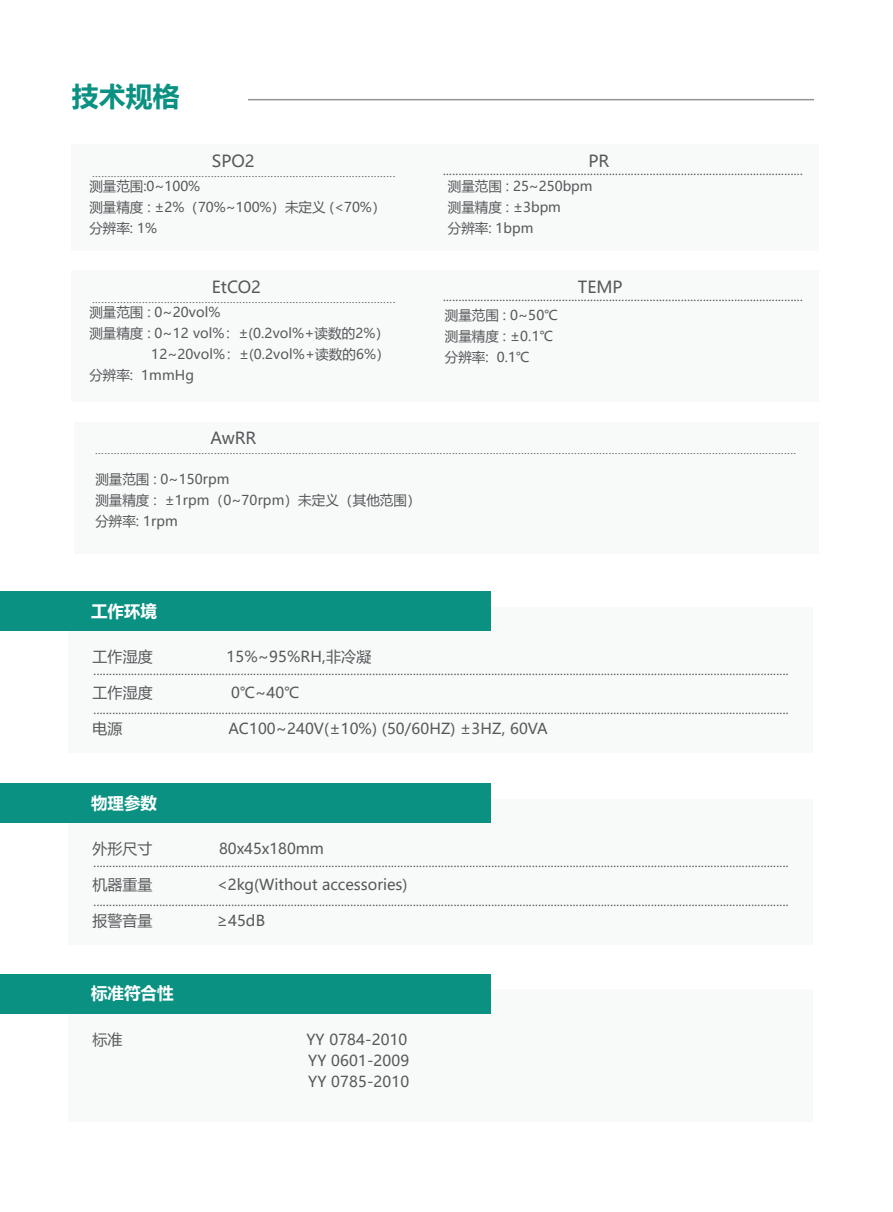
<style>
.page{position:relative;width:893px;height:1212px;background:#fff}
.page>*{position:absolute;margin:0;border:0;box-sizing:border-box;transform-origin:0 0}
.t1{font:700 27px "Microsoft Ya Hei";color:#0a9182}
.t2{font:300 18px/39px "Myriad Pro";color:#57585a}
.t3{font:16.5px "Microsoft Ya Hei";color:#57585a}
.t4{font:700 16.5px "Microsoft Ya Hei";color:#fff}
.t5{font:15px/21px "Microsoft Ya Hei";letter-spacing:.01em;color:#57585a}
.t6{font:13.5px/21px "Microsoft Ya Hei";color:#57585a}
.t7{font:300 11.85px "Myriad Pro";color:#57585a;scale:1.51 1}
</style>
<div class="page">
<hr style="left:248px;top:99px;width:566px;height:1px;background:#939598">
<div style="left:69px;top:607px;width:744px;height:146px;background:#f2f3f4"></div>
<div style="left:0;top:592px;width:490px;height:39px;background:#0a9182"></div>
<div style="left:69px;top:799px;width:744px;height:146px;background:#f2f3f4"></div>
<div style="left:0;top:784px;width:490px;height:39px;background:#0a9182"></div>
<div style="left:69px;top:989px;width:744px;height:133px;background:#f2f3f4"></div>
<div style="left:0;top:974px;width:490px;height:39px;background:#0a9182"></div>
<div style="left:71px;top:145px;width:748px;height:106px;background:#f2f3f4"></div>
<div style="left:71px;top:271px;width:748px;height:131px;background:#f2f3f4"></div>
<div style="left:74px;top:422px;width:745px;height:132px;background:#f2f3f4"></div>
<h1 class="t1" style="left:72px;top:77px;width:110px">技术规格</h1>
<p class="t3" style="left:212px;top:150px;width:44px">SPO2</p>
<p class="t7" style="left:92px;top:166px;width:203px">.................................................................................................</p>
<p class="t6" style="left:89px;top:175px;width:298px">测量范围:0~100%<br>测量精度 : ±2%（70%~100%）未定义 (&lt;70%）分辨率: 1%</p>
<p class="t3" style="left:212px;top:276px;width:51px">EtCO2</p>
<p class="t7" style="left:92px;top:292px;width:203px">.................................................................................................</p>
<p class="t6" style="left:89px;top:301px;width:133px">测量范围 : 0~20vol%</p>
<p class="t6" style="left:89px;top:322px;width:301px">测量精度 : 0~12 vol%：±(0.2vol%+读数的2%）</p>
<p class="t6" style="left:151px;top:343px;width:240px">12~20vol%：±(0.2vol%+读数的6%）</p>
<p class="t6" style="left:89px;top:364px;width:106px">分辨率: 1mmHg</p>
<p class="t3" style="left:588px;top:150px;width:22px">PR</p>
<p class="t2" style="left:443px;top:150px;width:362px">...................................................................................................................</p>
<p class="t6" style="left:448px;top:175px;width:146px">测量范围 : 25~250bpm测量精度 : ±3bpm<br>分辨率: 1bpm</p>
<p class="t3" style="left:578px;top:276px;width:46px">TEMP</p>
<p class="t2" style="left:443px;top:276px;width:362px">...................................................................................................................</p>
<p class="t6" style="left:445px;top:304px;width:115px">测量范围 : 0~50℃测量精度 : ±0.1℃分辨率: 0.1℃</p>
<p class="t3" style="left:210px;top:427px;width:47px">AwRR</p>
<p class="t7" style="left:95px;top:444px;width:466px">................................................................................................................................................................................................................................</p>
<p class="t6" style="left:95px;top:468px;width:327px">测量范围 : 0~150rpm<br>测量精度 : ±1rpm（0~70rpm）未定义（其他范围）分辨率: 1rpm</p>
<p class="t4" style="left:91px;top:599px;width:68px">工作环境</p>
<p class="t5" style="left:93px;top:646px;width:62px">工作湿度</p>
<p class="t5" style="left:227px;top:646px;width:146px">15%~95%RH,非冷凝</p>
<p class="t5" style="left:93px;top:682px;width:62px">工作湿度</p>
<p class="t5" style="left:231px;top:682px;width:70px">0℃~40℃</p>
<p class="t5" style="left:93px;top:718px;width:32px">电源</p>
<p class="t5" style="left:228px;top:718px;width:321px">AC100~240V(±10%) (50/60HZ) ±3HZ, 60VA</p>
<p class="t2" style="left:93px;top:650px;width:697px">.............................................................................................................................................................................................................................. ..............................................................................................................................................................................................................................</p>
<p class="t4" style="left:91px;top:791px;width:68px">物理参数</p>
<p class="t5" style="left:93px;top:838px;width:61px">外形尺寸</p>
<p class="t5" style="left:219px;top:838px;width:106px">80x45x180mm</p>
<p class="t5" style="left:93px;top:874px;width:61px">机器重量</p>
<p class="t5" style="left:217px;top:874px;width:192px">&lt;2kg(Without accessories)</p>
<p class="t5" style="left:93px;top:910px;width:61px">报警音量</p>
<p class="t5" style="left:217px;top:910px;width:50px">≥45dB</p>
<p class="t2" style="left:93px;top:842px;width:697px">.............................................................................................................................................................................................................................. ..............................................................................................................................................................................................................................</p>
<p class="t4" style="left:91px;top:982px;width:84px">标准符合性</p>
<p class="t5" style="left:93px;top:1028px;width:32px">标准</p>
<p class="t5" style="left:306px;top:1028px;width:104px">YY 0784-2010<br>YY 0601-2009<br>YY 0785-2010</p>
</div>
